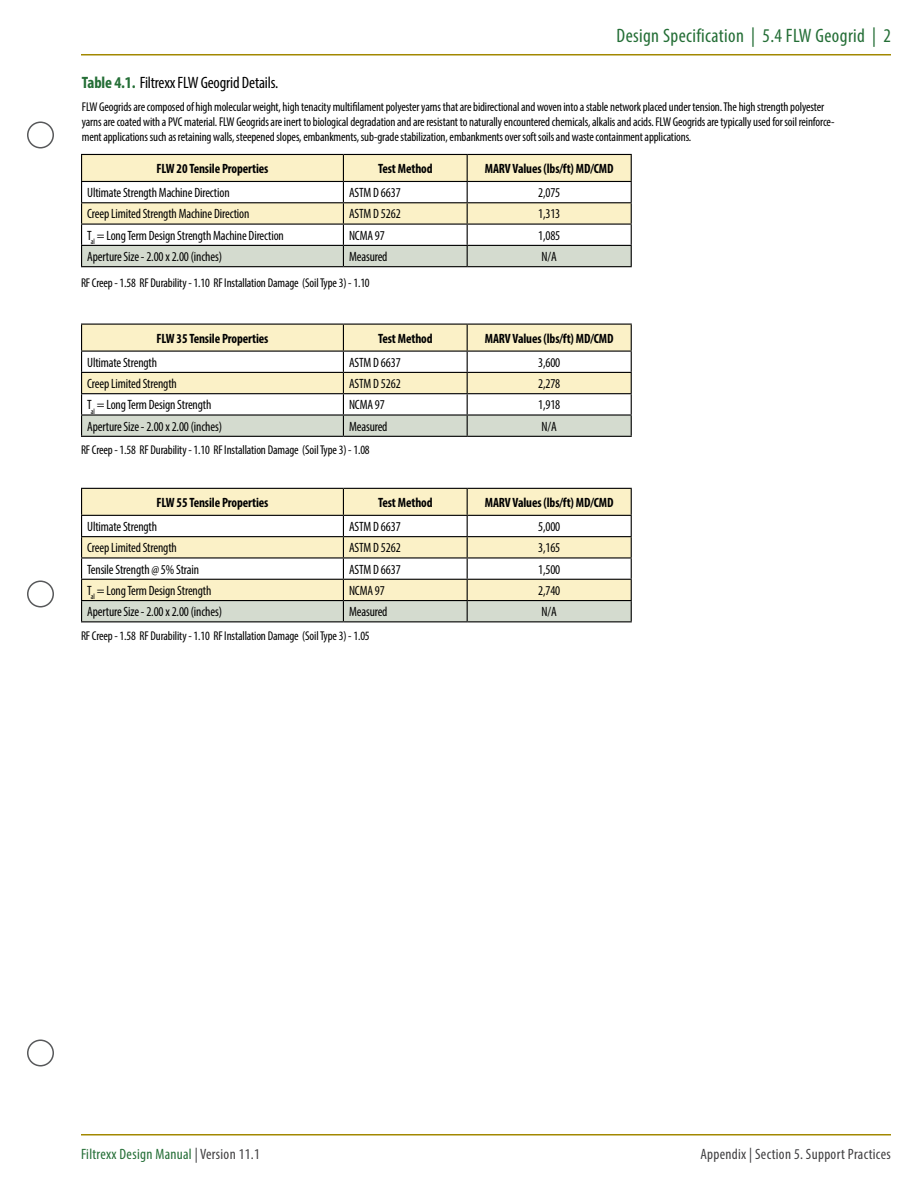
<style>
.page{position:relative;width:918px;height:1188px;background:#fff}
.page>*{position:absolute;margin:0;border:0;box-sizing:border-box;transform-origin:0 0}
.t1{font:condensed 19.5px "Myriad Pro";letter-spacing:.02em;color:#246e36}
.t2{font:condensed 16.5px "Myriad Pro";letter-spacing:-.01em;color:#000}
.t3{font:condensed 15px "Myriad Pro";letter-spacing:.02em;color:#414042}
.t4{font:condensed 15px "Myriad Pro";letter-spacing:.02em;color:#246e36}
.t5{font:condensed 13.5px "Myriad Pro";letter-spacing:-.01em;color:#000}
.t6{font:700 condensed 13.5px "Myriad Pro";letter-spacing:-.01em;color:#000}
.t7{font:condensed 12.75px/15px "Myriad Pro";letter-spacing:-.01em;color:#000}
.s1{font-weight:700;color:#246e36}
.s2{color:#414042}
</style>
<div class="page">
<hr style="left:81px;top:1134px;width:810px;height:2px;background:#a28800">
<hr style="left:81px;top:54px;width:810px;height:1px;background:#a28800">
<div style="left:27px;top:122px;width:27px;height:26px;border:2px solid #58595b;border-radius:50%"></div>
<div style="left:27px;top:580px;width:27px;height:28px;border:2px solid #58595b;border-radius:50%"></div>
<div style="left:27px;top:1040px;width:27px;height:26px;border:2px solid #58595b;border-radius:50%"></div>
<svg style="left:81px;top:154px;width:551px;height:113px"></svg>
<hr style="left:467px;top:266px;width:165px;height:1px;background:#000">
<svg style="left:81px;top:488px;width:551px;height:134px"></svg>
<hr style="left:467px;top:621px;width:165px;height:1px;background:#000">
<hr style="left:81px;top:436px;width:262px;height:1px;background:#000">
<hr style="left:343px;top:436px;width:124px;height:1px;background:#000">
<svg style="left:81px;top:324px;width:551px;height:112px"></svg>
<hr style="left:467px;top:436px;width:165px;height:1px;background:#000">
<h1 class="t1" style="left:616px;top:23px;width:276px">Design Specification | 5.4 FLW Geogrid | 2</h1>
<p class="t2" style="left:82px;top:73px;width:198px"><span class="s1">Table 4.1.</span> Filtrexx FLW Geogrid Details.</p>
<p class="t7" style="left:82px;top:99px;width:754px">FLW Geogrids are composed of high molecular weight, high tenacity multifilament polyester yarns that are bidirectional and woven into a stable network placed under tension. The high strength polyester yarns are coated with a PVC material. FLW Geogrids are inert to biological degradation and are resistant to naturally encountered chemicals, alkalis and acids. FLW Geogrids are typically used for soil reinforce&shy;ment applications such as retaining walls, steepened slopes, embankments, sub-grade stabilization, embankments over soft soils and waste containment applications.</p>
<p class="t6" style="left:157px;top:160px;width:113px">FLW 20 Tensile Properties</p>
<p class="t6" style="left:378px;top:160px;width:56px">Test Method</p>
<p class="t6" style="left:485px;top:160px;width:130px">MARV Values (lbs/ft) MD/CMD</p>
<p class="t5" style="left:87px;top:185px;width:144px">Ultimate Strength Machine Direction</p>
<p class="t5" style="left:349px;top:185px;width:53px">ASTM D 6637</p>
<p class="t5" style="left:538px;top:185px;width:24px">2,075</p>
<p class="t5" style="left:87px;top:206px;width:164px">Creep Limited Strength Machine Direction</p>
<p class="t5" style="left:349px;top:206px;width:53px">ASTM D 5262</p>
<p class="t5" style="left:538px;top:206px;width:24px">1,313</p>
<p class="t5" style="left:87px;top:227px;width:198px">T<sub>al</sub> = Long Term Design Strength Machine Direction</p>
<p class="t5" style="left:349px;top:227px;width:37px">NCMA 97</p>
<p class="t5" style="left:538px;top:227px;width:24px">1,085</p>
<p class="t5" style="left:87px;top:248px;width:136px">Aperture Size - 2.00 x 2.00 (inches)</p>
<p class="t5" style="left:349px;top:248px;width:40px">Measured</p>
<p class="t5" style="left:542px;top:248px;width:17px">N/A</p>
<p class="t7" style="left:81px;top:275px;width:290px">RF Creep - 1.58 RF Durability - 1.10 RF Installation Damage (Soil Type 3) - 1.10</p>
<p class="t6" style="left:157px;top:330px;width:113px">FLW 35 Tensile Properties</p>
<p class="t6" style="left:378px;top:330px;width:56px">Test Method</p>
<p class="t6" style="left:485px;top:330px;width:130px">MARV Values (lbs/ft) MD/CMD</p>
<p class="t5" style="left:87px;top:354px;width:72px">Ultimate Strength</p>
<p class="t5" style="left:349px;top:354px;width:53px">ASTM D 6637</p>
<p class="t5" style="left:538px;top:354px;width:24px">3,600</p>
<p class="t5" style="left:87px;top:375px;width:91px">Creep Limited Strength</p>
<p class="t5" style="left:349px;top:375px;width:53px">ASTM D 5262</p>
<p class="t5" style="left:538px;top:375px;width:24px">2,278</p>
<p class="t5" style="left:87px;top:397px;width:126px">T<sub>al</sub> = Long Term Design Strength</p>
<p class="t5" style="left:349px;top:397px;width:37px">NCMA 97</p>
<p class="t5" style="left:538px;top:397px;width:24px">1,918</p>
<p class="t5" style="left:87px;top:418px;width:136px">Aperture Size - 2.00 x 2.00 (inches)</p>
<p class="t5" style="left:349px;top:418px;width:40px">Measured</p>
<p class="t5" style="left:542px;top:418px;width:17px">N/A</p>
<p class="t7" style="left:81px;top:442px;width:290px">RF Creep - 1.58 RF Durability - 1.10 RF Installation Damage (Soil Type 3) - 1.08</p>
<p class="t6" style="left:157px;top:494px;width:113px">FLW 55 Tensile Properties</p>
<p class="t6" style="left:378px;top:494px;width:56px">Test Method</p>
<p class="t6" style="left:485px;top:494px;width:130px">MARV Values (lbs/ft) MD/CMD</p>
<p class="t5" style="left:87px;top:518px;width:72px">Ultimate Strength</p>
<p class="t5" style="left:349px;top:518px;width:53px">ASTM D 6637</p>
<p class="t5" style="left:538px;top:518px;width:24px">5,000</p>
<p class="t5" style="left:87px;top:540px;width:91px">Creep Limited Strength</p>
<p class="t5" style="left:349px;top:540px;width:53px">ASTM D 5262</p>
<p class="t5" style="left:538px;top:540px;width:24px">3,165</p>
<p class="t5" style="left:87px;top:561px;width:114px">Tensile Strength @ 5% Strain</p>
<p class="t5" style="left:349px;top:561px;width:53px">ASTM D 6637</p>
<p class="t5" style="left:538px;top:561px;width:24px">1,500</p>
<p class="t5" style="left:87px;top:582px;width:126px">T<sub>al</sub> = Long Term Design Strength</p>
<p class="t5" style="left:349px;top:582px;width:37px">NCMA 97</p>
<p class="t5" style="left:538px;top:582px;width:24px">2,740</p>
<p class="t5" style="left:87px;top:604px;width:136px">Aperture Size - 2.00 x 2.00 (inches)</p>
<p class="t5" style="left:349px;top:604px;width:40px">Measured</p>
<p class="t5" style="left:542px;top:604px;width:17px">N/A</p>
<p class="t7" style="left:81px;top:628px;width:290px">RF Creep - 1.58 RF Durability - 1.10 RF Installation Damage (Soil Type 3) - 1.05</p>
<p class="t4" style="left:81px;top:1145px;width:180px">Filtrexx Design Manual <span class="s2">| Version 11.1</span></p>
<p class="t3" style="left:700px;top:1145px;width:192px">Appendix | Section 5. Support Practices</p>
</div>
